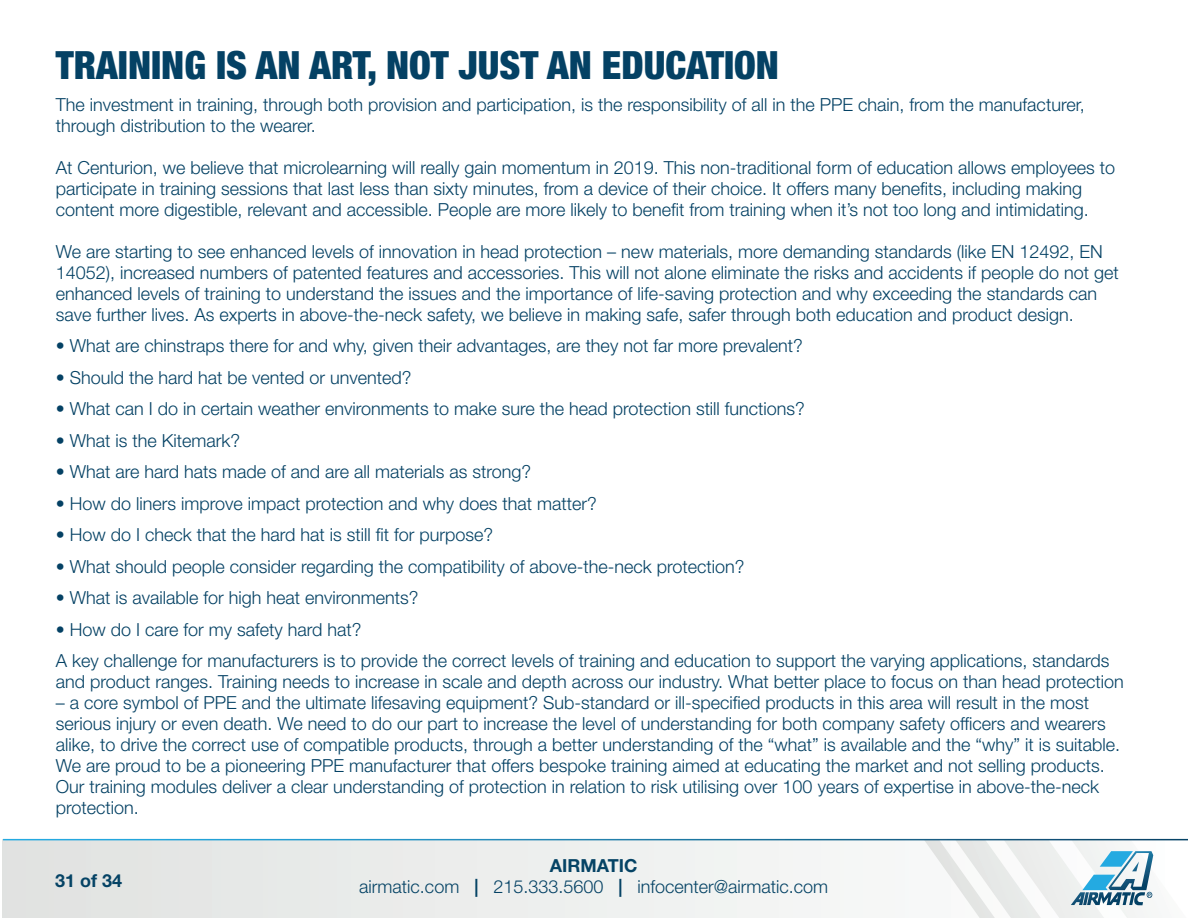
<style>
.page{position:relative;width:1188px;height:918px;background:#fff}
.page>*{position:absolute;margin:0;border:0;box-sizing:border-box;transform-origin:0 0}
.t1{font:900 condensed 39px "Helvetica Neue";color:#044164}
.t2{font:300 18px/21px "Helvetica Neue";color:#044164}
.t3{font:300 18px "Helvetica Neue";color:#054365}
.t4{font:700 18px "Helvetica Neue LT Std";color:#054365}
.s1{font-family:"Helvetica Neue LT Std";font-weight:700}
.s2{color:#044164}
</style>
<div class="page">
<div style="left:2px;top:840px;width:1186px;height:78px;background:#ecedec"></div>
<svg style="left:924px;top:840px;width:263px;height:78px"></svg>
<h1 class="t1" style="left:56px;top:41px;width:725px">TRAINING IS AN ART, NOT JUST AN EDUCATION</h1>
<p class="t2" style="left:56px;top:93px;width:1030px">The investment in training, through both provision and participation, is the responsibility of all in the PPE chain, from the manufacturer, through distribution to the wearer.</p>
<p class="t2" style="left:56px;top:156px;width:1061px">At Centurion, we believe that microlearning will really gain momentum in 2019. This non-traditional form of education allows employees to participate in training sessions that last less than sixty minutes, from a device of their choice. It offers many benefits, including making content more digestible, relevant and accessible. People are more likely to benefit from training when it’s not too long and intimidating.</p>
<p class="t2" style="left:56px;top:240px;width:1064px">We are starting to see enhanced levels of innovation in head protection – new materials, more demanding standards (like EN 12492, EN 14052), increased numbers of patented features and accessories. This will not alone eliminate the risks and accidents if people do not get enhanced levels of training to understand the issues and the importance of life-saving protection and why exceeding the standards can save further lives. As experts in above-the-neck safety, we believe in making safe, safer through both education and product design.</p>
<p class="t2" style="left:56px;top:335px;width:748px">• What are chinstraps there for and why, given their advantages, are they not far more prevalent?</p>
<p class="t2" style="left:56px;top:366px;width:357px">• Should the hard hat be vented or unvented?</p>
<p class="t2" style="left:56px;top:398px;width:751px">• What can I do in certain weather environments to make sure the head protection still functions?</p>
<p class="t2" style="left:56px;top:429px;width:186px">• What is the Kitemark?</p>
<p class="t2" style="left:56px;top:461px;width:477px">• What are hard hats made of and are all materials as strong?</p>
<p class="t2" style="left:56px;top:492px;width:543px">• How do liners improve impact protection and why does that matter?</p>
<p class="t2" style="left:56px;top:524px;width:439px">• How do I check that the hard hat is still fit for purpose?</p>
<p class="t2" style="left:56px;top:555px;width:690px">• What should people consider regarding the compatibility of above-the-neck protection?</p>
<p class="t2" style="left:56px;top:587px;width:364px">• What is available for high heat environments?</p>
<p class="t2" style="left:56px;top:613px;width:1055px;line-height:31.5px">• How do I care for my safety hard hat?<br>A key challenge for manufacturers is to provide the correct levels of training and education to support the varying applications, standards</p>
<p class="t2" style="left:56px;top:671px;width:1070px">and product ranges. Training needs to increase in scale and depth across our industry. What better place to focus on than head protection</p>
<p class="t2" style="left:56px;top:692px;width:1066px">– a core symbol of PPE and the ultimate lifesaving equipment? Sub-standard or ill-specified products in this area will result in the most serious injury or even death. We need to do our part to increase the level of understanding for both company safety officers and wearers alike, to drive the correct use of compatible products, through a better understanding of the “what” is available and the “why” it is suitable.<br>We are proud to be a pioneering PPE manufacturer that offers bespoke training aimed at educating the market and not selling products.<br>Our training modules deliver a clear understanding of protection in relation to risk utilising over 100 years of expertise in above-the-neck protection.</p>
<p class="t4" style="left:550px;top:854px;width:89px">AIRMATIC</p>
<p class="t4" style="left:55px;top:870px;width:69px">31 of 34</p>
<p class="t3" style="left:359px;top:876px;width:470px">airmatic.com <span class="s1">|</span> <span class="s2">215.333.5600</span> <span class="s1">|</span> infocenter@airmatic.com</p>
</div>
